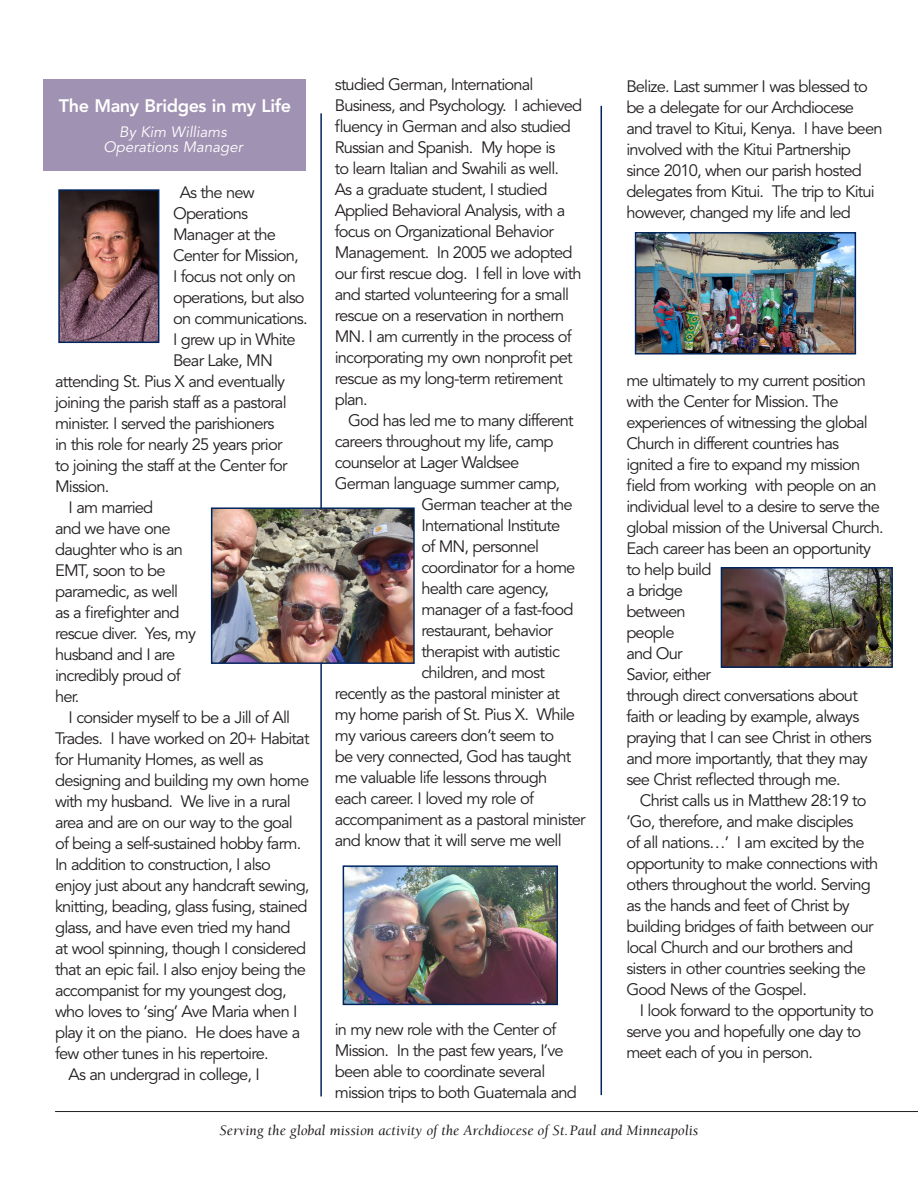
<style>
.page{position:relative;width:918px;height:1188px;background:#fff}
.page>*{position:absolute;margin:0;border:0;box-sizing:border-box;transform-origin:0 0}
.t1{font:800 18px "Avenir LT Std";letter-spacing:-.02em;color:#fff}
.t2{font:16.5px/21px "Avenir LT Std";letter-spacing:-.05em;color:#231f20}
.t3{font:italic 15px "Avenir LT Std";color:#fff}
.t4{font:italic 14.85px "Berkeley Std";color:#231f20}
</style>
<div class="page">
<div style="left:44px;top:79px;width:262px;height:91px;background:#a092b2"></div>
<hr style="left:320px;top:113px;width:2px;height:983px;background:#00255d">
<hr style="left:601px;top:106px;width:1px;height:989px;background:#00255d">
<img style="left:61px;top:192px;width:95px;height:148px">
<div style="left:58px;top:189px;width:101px;height:154px;border:2px solid #00255d"></div>
<img style="left:214px;top:510px;width:198px;height:151px">
<div style="left:211px;top:507px;width:204px;height:157px;border:2px solid #00255d"></div>
<img style="left:638px;top:235px;width:215px;height:117px">
<div style="left:635px;top:232px;width:221px;height:123px;border:2px solid #00255d"></div>
<img style="left:346px;top:868px;width:209px;height:134px">
<div style="left:343px;top:865px;width:215px;height:140px;border:2px solid #00255d"></div>
<img style="left:724px;top:570px;width:166px;height:95px">
<div style="left:721px;top:567px;width:172px;height:101px;border:2px solid #00255d"></div>
<hr style="left:55px;top:1111px;width:863px;height:1px;background:#231f20">
<p class="t1" style="left:59px;top:95px;width:234px">The Many Bridges in my Life</p>
<p class="t3" style="left:119px;top:124px;width:109px">By Kim Williams</p>
<p class="t3" style="left:103px;top:139px;width:141px">Operations Manager</p>
<p class="t2" style="left:180px;top:182px;width:77px">As the new</p>
<p class="t2" style="left:173px;top:203px;width:77px">Operations</p>
<p class="t2" style="left:173px;top:224px;width:104px">Manager at the</p>
<p class="t2" style="left:173px;top:245px;width:127px">Center for Mission,</p>
<p class="t2" style="left:173px;top:266px;width:124px">I focus not only on</p>
<p class="t2" style="left:173px;top:287px;width:133px">operations, but also</p>
<p class="t2" style="left:173px;top:308px;width:136px">on communications.</p>
<p class="t2" style="left:173px;top:329px;width:124px">I grew up in White</p>
<p class="t2" style="left:173px;top:350px;width:101px">Bear Lake, MN</p>
<p class="t2" style="left:55px;top:371px;width:232px">attending St. Pius X and eventually</p>
<p class="t2" style="left:55px;top:392px;width:233px">joining the parish staff as a pastoral</p>
<p class="t2" style="left:55px;top:413px;width:221px">minister. I served the parishioners</p>
<p class="t2" style="left:55px;top:434px;width:229px">in this role for nearly 25 years prior</p>
<p class="t2" style="left:55px;top:455px;width:234px">to joining the staff at the Center for</p>
<p class="t2" style="left:55px;top:476px;width:56px">Mission.</p>
<p class="t2" style="left:55px;top:497px;width:143px;text-indent:14px">I am married<br>and we have one daughter who is an<br>EMT, soon to be paramedic, as well as a firefighter and rescue diver. Yes, my husband and I are incredibly proud of her.</p>
<p class="t2" style="left:55px;top:707px;width:256px;text-indent:14px">I consider myself to be a Jill of All Trades. I have worked on 20+ Habitat for Humanity Homes, as well as designing and building my own home with my husband. We live in a rural area and are on our way to the goal of being a self-sustained hobby farm.<br>In addition to construction, I also enjoy just about any handcraft sewing, knitting, beading, glass fusing, stained glass, and have even tried my hand<br>at wool spinning, though I considered that an epic fail. I also enjoy being the accompanist for my youngest dog, who loves to ‘sing’ Ave Maria when I play it on the piano. He does have a few other tunes in his repertoire.</p>
<p class="t2" style="left:69px;top:1064px;width:193px">As an undergrad in college, I</p>
<p class="t2" style="left:335px;top:74px;width:249px">studied German, International<br>Business, and Psychology. I achieved fluency in German and also studied<br>Russian and Spanish. My hope is<br>to learn Italian and Swahili as well.<br>As a graduate student, I studied<br>Applied Behavioral Analysis, with a focus on Organizational Behavior<br>Management. In 2005 we adopted our first rescue dog. I fell in love with and started volunteering for a small rescue on a reservation in northern<br>MN. I am currently in the process of incorporating my own nonprofit pet rescue as my long-term retirement plan.</p>
<p class="t2" style="left:348px;top:410px;width:227px">God has led me to many different</p>
<p class="t2" style="left:335px;top:431px;width:220px">careers throughout my life, camp</p>
<p class="t2" style="left:335px;top:452px;width:186px">counselor at Lager Waldsee</p>
<p class="t2" style="left:335px;top:473px;width:227px">German language summer camp,</p>
<p class="t2" style="left:421px;top:494px;width:153px">German teacher at the</p>
<p class="t2" style="left:421px;top:515px;width:140px">International Institute</p>
<p class="t2" style="left:421px;top:536px;width:119px">of MN, personnel</p>
<p class="t2" style="left:421px;top:557px;width:155px">coordinator for a home</p>
<p class="t2" style="left:421px;top:578px;width:129px">health care agency,</p>
<p class="t2" style="left:421px;top:599px;width:154px">manager of a fast-food</p>
<p class="t2" style="left:421px;top:620px;width:133px">restaurant, behavior</p>
<p class="t2" style="left:421px;top:641px;width:140px">therapist with autistic</p>
<p class="t2" style="left:421px;top:662px;width:125px">children, and most</p>
<p class="t2" style="left:335px;top:683px;width:227px">recently as the pastoral minister at</p>
<p class="t2" style="left:335px;top:704px;width:242px">my home parish of St. Pius X. While</p>
<p class="t2" style="left:335px;top:725px;width:221px">my various careers don’t seem to</p>
<p class="t2" style="left:335px;top:746px;width:238px">be very connected, God has taught</p>
<p class="t2" style="left:335px;top:767px;width:214px">me valuable life lessons through</p>
<p class="t2" style="left:335px;top:788px;width:201px">each career. I loved my role of</p>
<p class="t2" style="left:335px;top:809px;width:252px">accompaniment as a pastoral minister</p>
<p class="t2" style="left:335px;top:830px;width:228px">and know that it will serve me well</p>
<p class="t2" style="left:335px;top:1019px;width:244px">in my new role with the Center of Mission. In the past few years, I’ve been able to coordinate several mission trips to both Guatemala and</p>
<p class="t2" style="left:626px;top:77px;width:258px">Belize. Last summer I was blessed to be a delegate for our Archdiocese and travel to Kitui, Kenya. I have been involved with the Kitui Partnership since 2010, when our parish hosted delegates from Kitui. The trip to Kitui however, changed my life and led</p>
<p class="t2" style="left:626px;top:371px;width:259px">me ultimately to my current position with the Center for Mission. The experiences of witnessing the global<br>Church in different countries has ignited a fire to expand my mission field from working with people on an individual level to a desire to serve the global mission of the Universal Church.<br>Each career has been an opportunity to help build<br>a bridge<br>between<br>people<br>and Our<br>Savior, either<br>through direct conversations about faith or leading by example, always praying that I can see Christ in others and more importantly, that they may see Christ reflected through me.</p>
<p class="t2" style="left:626px;top:791px;width:253px;text-indent:14px">Christ calls us in Matthew 28:19 to ‘Go, therefore, and make disciples<br>of all nations…’ I am excited by the opportunity to make connections with others throughout the world. Serving as the hands and feet of Christ by building bridges of faith between our local Church and our brothers and sisters in other countries seeking the Good News of the Gospel.</p>
<p class="t2" style="left:626px;top:1001px;width:249px;text-indent:14px">I look forward to the opportunity to serve you and hopefully one day to meet each of you in person.</p>
<p class="t4" style="left:220px;top:1122px;width:480px">Serving the global mission activity of the Archdiocese of St.Paul and Minneapolis</p>
</div>
